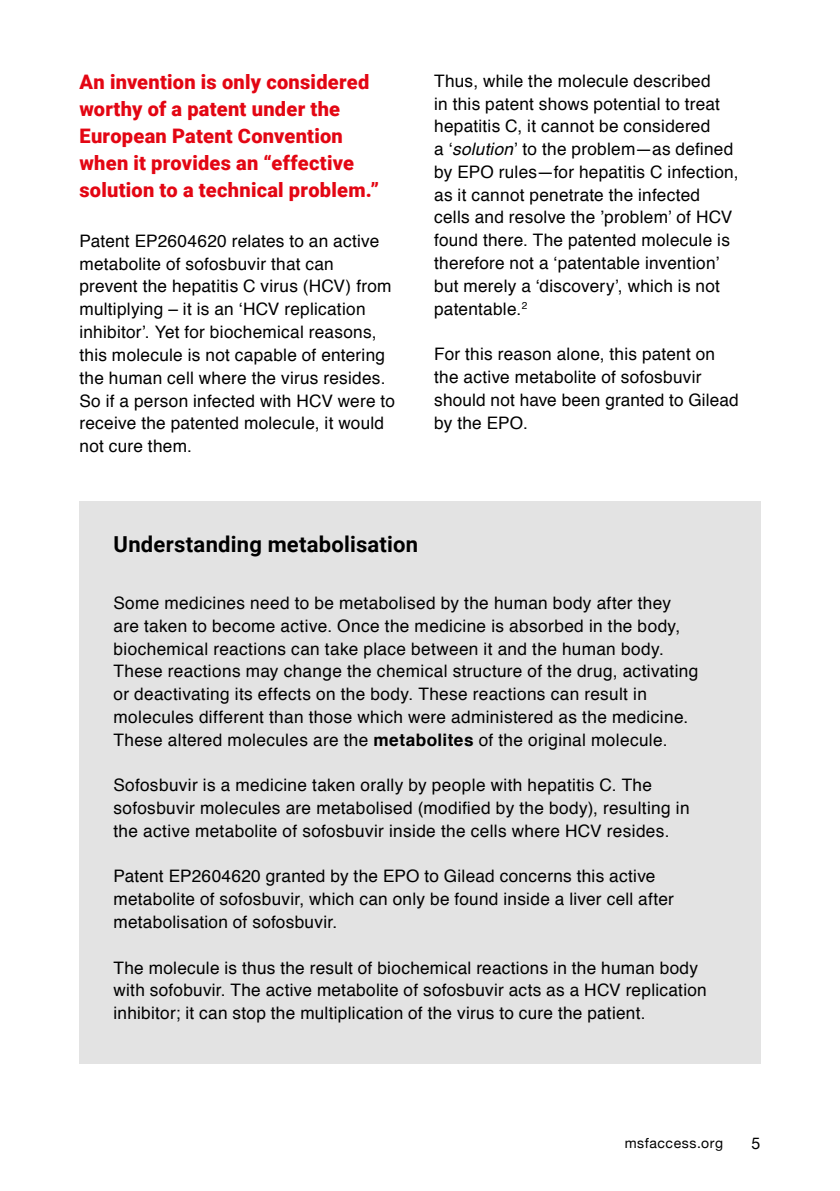
<style>
.page{position:relative;width:840px;height:1191px;background:#fff}
.page>*{position:absolute;margin:0;border:0;box-sizing:border-box;transform-origin:0 0}
.t1{font:700 22px "Roboto";letter-spacing:.01em;color:#000}
.t2{font:900 20px/27px "Roboto";letter-spacing:.01em;color:#e30613}
.t3{font:17.2px/22.8px "Helvetica";letter-spacing:.015em;color:#000}
.t4{font:16px "Helvetica Neue";color:#000}
.t5{font:14px "Helvetica Neue";letter-spacing:.04em;color:#000}
.s1{font-style:italic}
.s2{font-weight:700}
</style>
<div class="page">
<div style="left:79px;top:501px;width:681px;height:562px;background:#e3e3e3"></div>
<p class="t2" style="left:79px;top:67px;width:301px">An invention is only considered worthy of a patent under the<br>European Patent Convention when it provides an “effective solution to a technical problem.”</p>
<p class="t3" style="left:79px;top:230px;width:317px">Patent EP2604620 relates to an active metabolite of sofosbuvir that can prevent the hepatitis C virus (HCV) from multiplying – it is an ‘HCV replication inhibitor’. Yet for biochemical reasons, this molecule is not capable of entering the human cell where the virus resides.<br>So if a person infected with HCV were to receive the patented molecule, it would not cure them.</p>
<p class="t3" style="left:434px;top:70px;width:306px">Thus, while the molecule described<br>in this patent shows potential to treat hepatitis C, it cannot be considered<br>a ‘<span class="s1">solution</span>’ to the problem—as defined by EPO rules—for hepatitis C infection, as it cannot penetrate the infected cells and resolve the ’problem’ of HCV found there. The patented molecule is therefore not a ‘patentable invention’ but merely a ‘discovery’, which is not patentable.<sup>2</sup></p>
<p class="t3" style="left:434px;top:343px;width:306px">For this reason alone, this patent on the active metabolite of sofosbuvir should not have been granted to Gilead by the EPO.</p>
<p class="t1" style="left:113px;top:529px;width:306px">Understanding metabolisation</p>
<p class="t3" style="left:113px;top:592px;width:586px">Some medicines need to be metabolised by the human body after they are taken to become active. Once the medicine is absorbed in the body, biochemical reactions can take place between it and the human body.<br>These reactions may change the chemical structure of the drug, activating or deactivating its effects on the body. These reactions can result in molecules different than those which were administered as the medicine.<br>These altered molecules are the <span class="s2">metabolites</span> of the original molecule.</p>
<p class="t3" style="left:113px;top:774px;width:577px">Sofosbuvir is a medicine taken orally by people with hepatitis C. The sofosbuvir molecules are metabolised (modified by the body), resulting in the active metabolite of sofosbuvir inside the cells where HCV resides.</p>
<p class="t3" style="left:113px;top:865px;width:561px">Patent EP2604620 granted by the EPO to Gilead concerns this active metabolite of sofosbuvir, which can only be found inside a liver cell after metabolisation of sofosbuvir.</p>
<p class="t3" style="left:113px;top:956px;width:594px">The molecule is thus the result of biochemical reactions in the human body with sofobuvir. The active metabolite of sofosbuvir acts as a HCV replication inhibitor; it can stop the multiplication of the virus to cure the patient.</p>
<p class="t5" style="left:624px;top:1133px;width:100px">msfaccess.org</p>
<p class="t4" style="left:751px;top:1131px;width:10px">5</p>
</div>
